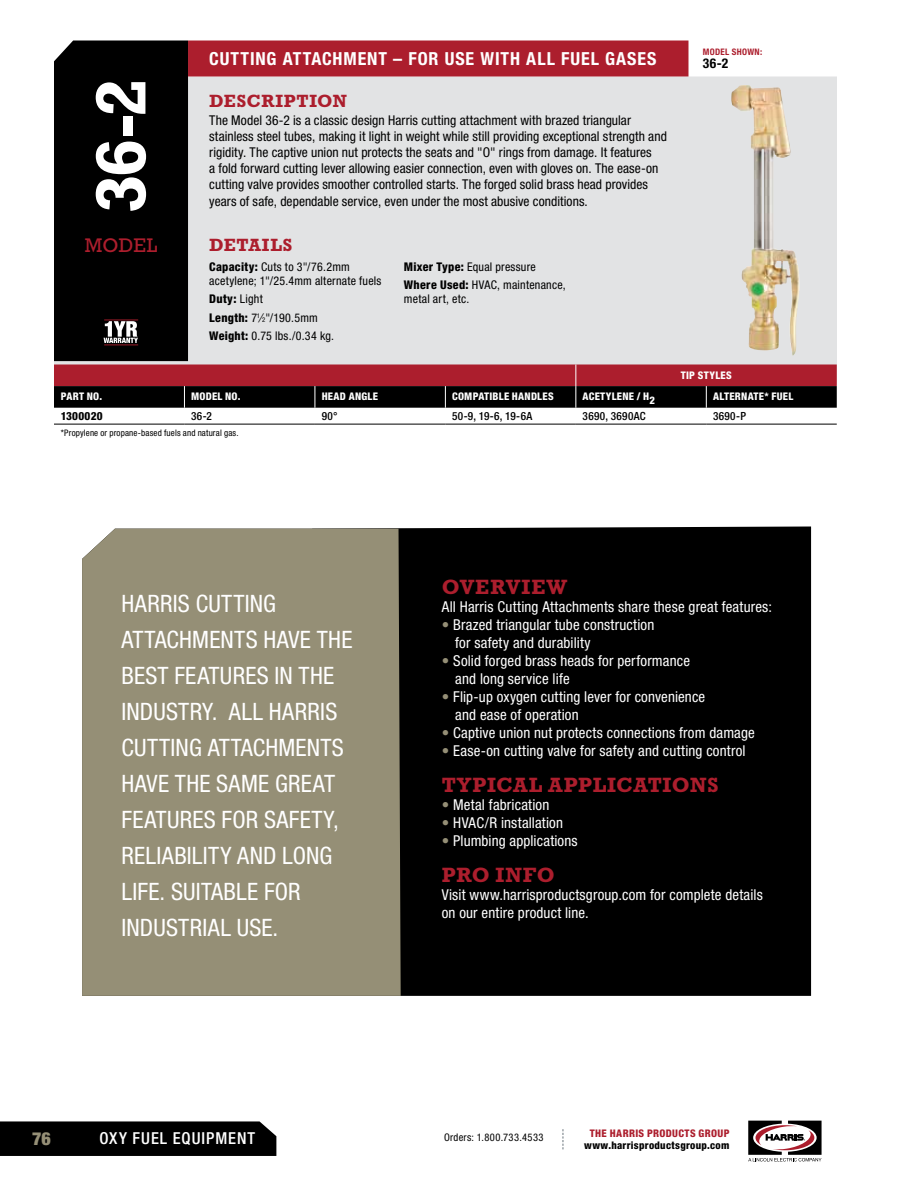
<style>
.page{position:relative;width:918px;height:1188px;background:#fff}
.page>*{position:absolute;margin:0;border:0;box-sizing:border-box;transform-origin:0 0}
.t1{font:700 72px "Rockwell Std";color:#fff}
.t2{font:condensed 24px/36px "Helvetica Neue LT Std";letter-spacing:.01em;color:#fff}
.t3{font:700 21px "Rockwell Std";letter-spacing:.03em;color:#ac1e2d}
.t4{font:20.1px "Rockwell Std";letter-spacing:.005em;color:#ac1e2d}
.t5{font:700 condensed 18px "Helvetica Neue LT Std";letter-spacing:.05em;color:#fff}
.t6{font:700 18px "Rockwell Std";letter-spacing:.03em;color:#ac1e2d}
.t7{font:18px "Futura Std";color:#fff}
.t8{font:500 condensed 16.5px "Helvetica Neue LT Std";letter-spacing:.06em;color:#fff}
.t9{font:condensed 15px/18px "Helvetica Neue LT Std";letter-spacing:.01em;color:#fff}
.t10{font:condensed 13.5px/16.2px "Helvetica Neue LT Std";letter-spacing:.005em;color:#000}
.t11{font:700 condensed 13.5px "Helvetica Neue LT Std";color:#000}
.t12{font:condensed 12px/18.1px "Helvetica Neue LT Std";letter-spacing:.02em;color:#000}
.t13{font:500 condensed 11.25px "Helvetica Neue LT Std";letter-spacing:.03em;color:#000}
.t14{font:800 condensed 11.25px "Helvetica Neue LT Std";letter-spacing:.02em;color:#000}
.t15{font:800 condensed 10.5px "Helvetica Neue LT Std";letter-spacing:.025em;color:#fff}
.t16{font:800 condensed 10.5px "Helvetica Neue LT Std";letter-spacing:.025em;color:#000}
.t17{font:800 condensed 10.5px "Helvetica Neue LT Std";letter-spacing:.03em;color:#ac1e2d}
.t18{font:condensed 10.5px "Helvetica Neue LT Std";letter-spacing:.04em;color:#000}
.t19{font:condensed 9px "Helvetica Neue LT Std";letter-spacing:.02em;color:#000}
.t20{font:700 condensed 9px "Helvetica Neue LT Std";letter-spacing:.035em;color:#ac1e2d}
.s1{font-weight:800}
.s2{font-size:6.6px}
.s3{color:#958f76}
</style>
<div class="page">
<div style="left:0;top:1121px;width:276px;height:35px;background:#000"></div>
<svg style="left:748px;top:1121px;width:74px;height:40px"></svg>
<svg style="left:563px;top:1129px;width:1px;height:20px"></svg>
<div style="left:114px;top:527px;width:697px;height:469px;background:#000"></div>
<div style="left:82px;top:529px;width:319px;height:467px;background:#958f76"></div>
<hr style="left:54px;top:424px;width:130px;height:1px;background:#000">
<hr style="left:184px;top:424px;width:131px;height:1px;background:#000">
<hr style="left:315px;top:424px;width:130px;height:1px;background:#000">
<hr style="left:445px;top:424px;width:131px;height:1px;background:#000">
<hr style="left:576px;top:424px;width:130px;height:1px;background:#000">
<hr style="left:706px;top:424px;width:131px;height:1px;background:#000">
<svg style="left:54px;top:40px;width:783px;height:368px;background:#aa989b"></svg>
<img style="left:731px;top:85px;width:69px;height:271px">
<h1 class="t1" style="left:79px;top:214px;width:138px;rotate:-90deg">36-2</h1>
<h3 class="t4" style="left:85px;top:233px;width:74px">MODEL</h3>
<h3 class="t5" style="left:209px;top:48px;width:449px">CUTTING ATTACHMENT – FOR USE WITH ALL FUEL GASES</h3>
<h3 class="t6" style="left:209px;top:90px;width:139px">DESCRIPTION</h3>
<p class="t10" style="left:209px;top:112px;width:459px">The Model 36-2 is a classic design Harris cutting attachment with brazed triangular stainless steel tubes, making it light in weight while still providing exceptional strength and rigidity. The captive union nut protects the seats and "O" rings from damage. It features<br>a fold forward cutting lever allowing easier connection, even with gloves on. The ease-on cutting valve provides smoother controlled starts. The forged solid brass head provides years of safe, dependable service, even under the most abusive conditions.</p>
<h3 class="t6" style="left:209px;top:234px;width:85px">DETAILS</h3>
<p class="t12" style="left:209px;top:259px;width:174px;line-height:14.4px"><span class="s1">Capacity:</span> Cuts to 3"/76.2mm acetylene; 1"/25.4mm alternate fuels</p>
<p class="t12" style="left:209px;top:290px;width:126px"><span class="s1">Duty:</span> Light<br><span class="s1">Length:</span> 7<sup>1</sup>⁄<span class="s2">2</span>"/190.5mm<br><span class="s1">Weight:</span> 0.75 lbs./0.34 kg.</p>
<p class="t12" style="left:404px;top:258px;width:163px"><span class="s1">Mixer Type:</span> Equal pressure<br><span class="s1">Where Used:</span> HVAC, maintenance,</p>
<p class="t12" style="left:404px;top:290px;width:67px">metal art, etc.</p>
<p class="t20" style="left:703px;top:46px;width:61px">MODEL SHOWN:</p>
<p class="t11" style="left:703px;top:55px;width:27px">36-2</p>
<p class="t15" style="left:681px;top:369px;width:52px">TIP STYLES</p>
<p class="t15" style="left:61px;top:390px;width:43px">PART NO.</p>
<p class="t15" style="left:191px;top:390px;width:51px">MODEL NO.</p>
<p class="t15" style="left:322px;top:390px;width:58px">HEAD ANGLE</p>
<p class="t15" style="left:452px;top:390px;width:103px">COMPATIBLE HANDLES</p>
<p class="t15" style="left:583px;top:390px;width:74px">ACETYLENE / H2</p>
<p class="t15" style="left:713px;top:390px;width:82px">ALTERNATE* FUEL</p>
<p class="t14" style="left:61px;top:409px;width:43px">1300020</p>
<p class="t13" style="left:191px;top:409px;width:22px">36-2</p>
<p class="t13" style="left:322px;top:409px;width:17px">90°</p>
<p class="t13" style="left:452px;top:409px;width:82px">50-9, 19-6, 19-6A</p>
<p class="t13" style="left:583px;top:409px;width:64px">3690, 3690AC</p>
<p class="t13" style="left:713px;top:409px;width:34px">3690-P</p>
<p class="t19" style="left:61px;top:427px;width:179px">*Propylene or propane-based fuels and natural gas.</p>
<h2 class="t2" style="left:122px;top:585px;width:232px">HARRIS CUTTING<br>ATTACHMENTS HAVE THE<br>BEST FEATURES IN THE<br>INDUSTRY. ALL HARRIS<br>CUTTING ATTACHMENTS<br>HAVE THE SAME GREAT<br>FEATURES FOR SAFETY,<br>RELIABILITY AND LONG<br>LIFE. SUITABLE FOR<br>INDUSTRIAL USE.</h2>
<h3 class="t3" style="left:442px;top:575px;width:127px">OVERVIEW</h3>
<p class="t9" style="left:442px;top:598px;width:332px">All Harris Cutting Attachments share these great features:</p>
<p class="t9" style="left:455px;top:616px;width:201px;text-indent:-14px"><span class="s3">•</span> Brazed triangular tube construction for safety and durability</p>
<p class="t9" style="left:455px;top:652px;width:236px;text-indent:-14px"><span class="s3">•</span> Solid forged brass heads for performance and long service life</p>
<p class="t9" style="left:455px;top:688px;width:252px;text-indent:-14px"><span class="s3">•</span> Flip-up oxygen cutting lever for convenience and ease of operation</p>
<p class="t9" style="left:442px;top:724px;width:315px"><span class="s3">•</span> Captive union nut protects connections from damage</p>
<p class="t9" style="left:442px;top:742px;width:305px"><span class="s3">•</span> Ease-on cutting valve for safety and cutting control</p>
<h3 class="t3" style="left:442px;top:773px;width:278px">TYPICAL APPLICATIONS</h3>
<p class="t9" style="left:442px;top:796px;width:109px"><span class="s3">•</span> Metal fabrication</p>
<p class="t9" style="left:442px;top:814px;width:123px"><span class="s3">•</span> HVAC/R installation</p>
<p class="t9" style="left:442px;top:832px;width:137px"><span class="s3">•</span> Plumbing applications</p>
<h3 class="t3" style="left:442px;top:863px;width:114px">PRO INFO</h3>
<p class="t9" style="left:442px;top:886px;width:323px">Visit www.harrisproductsgroup.com for complete details on our entire product line.</p>
<h3 class="t7" style="left:30px;top:1132px;width:24px">76<sup>76</sup></h3>
<p class="t8" style="left:100px;top:1129px;width:157px">OXY FUEL EQUIPMENT</p>
<p class="t18" style="left:444px;top:1131px;width:101px">Orders: 1.800.733.4533</p>
<p class="t17" style="left:590px;top:1126px;width:141px">THE HARRIS PRODUCTS GROUP</p>
<p class="t16" style="left:584px;top:1139px;width:147px">www.harrisproductsgroup.com</p>
</div>
